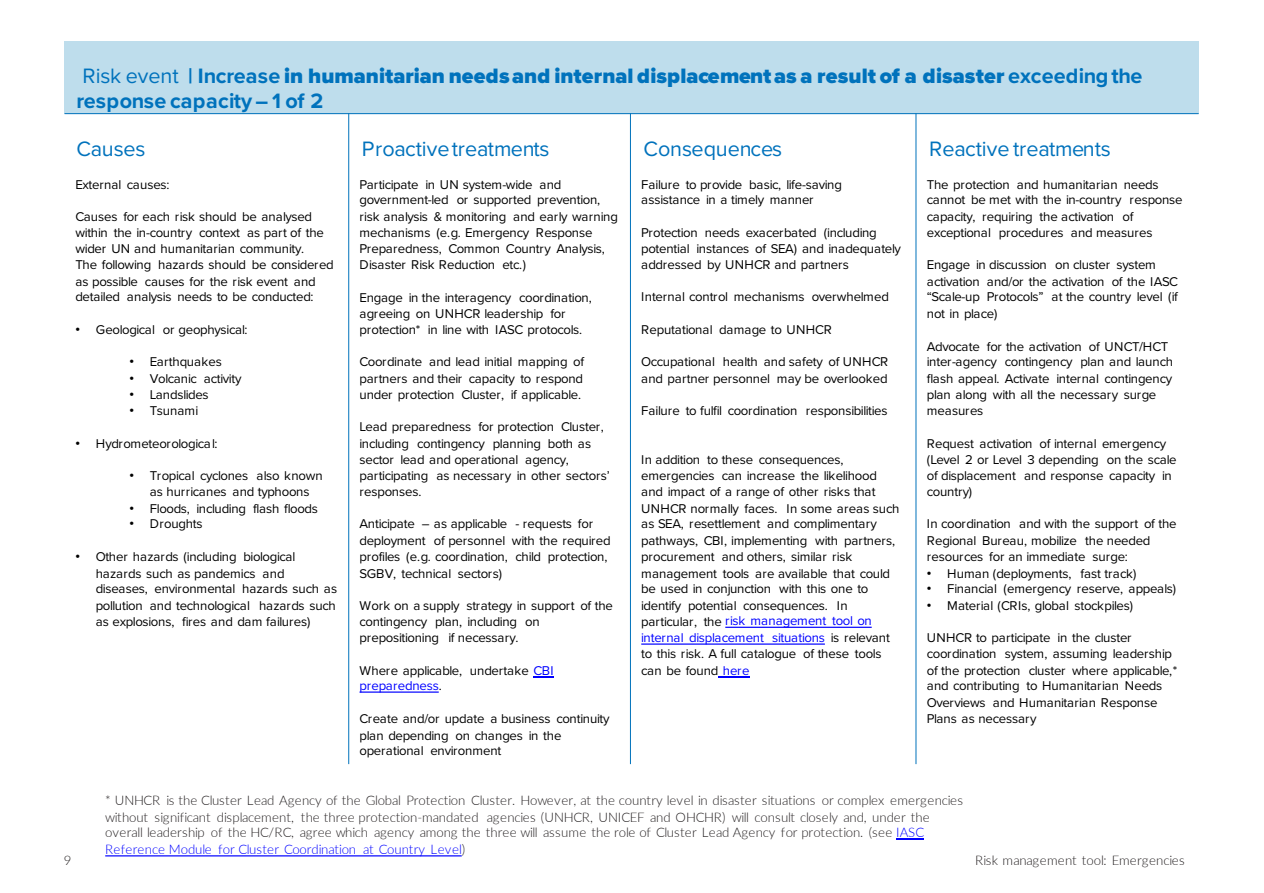
<style>
.page{position:relative;width:1264px;height:893px;background:#fff}
.page>*{position:absolute;margin:0;border:0;box-sizing:border-box;transform-origin:0 0}
.t1{font:900 21.6px/25.2px "Proxima Nova";letter-spacing:.005em;color:#0072bc}
.t2{font:21.6px "Proxima Nova";letter-spacing:-.01em;color:#0072bc}
.t3{font:13.2px/16.2px "Proxima Nova";letter-spacing:-.02em;color:#000}
.t4{font:300 13.2px/16.4px "Lato";letter-spacing:-.005em;color:#231f20}
.t5{font:300 13.2px "Lato";letter-spacing:.015em;color:#231f20}
.s1{font-weight:400}
.s2{font-weight:700}
.s3{font-family:"Arial"}
.s4{color:#00f}
</style>
<div class="page">
<div style="left:65px;top:42px;width:1133px;height:72px;background:#beddec"></div>
<hr style="left:348px;top:113px;width:1px;height:651px;background:#0072bc">
<hr style="left:630px;top:113px;width:1px;height:651px;background:#0072bc">
<hr style="left:915px;top:113px;width:1px;height:651px;background:#0072bc">
<hr style="left:65px;top:113px;width:1133px;height:1px;background:#0072bc">
<svg style="left:533px;top:676px;width:21px;height:1px"></svg>
<svg style="left:359px;top:691px;width:80px;height:2px"></svg>
<svg style="left:725px;top:627px;width:146px;height:1px"></svg>
<svg style="left:641px;top:643px;width:184px;height:2px"></svg>
<hr style="left:718px;top:676px;width:31px;height:1px;background:#00f">
<svg style="left:896px;top:838px;width:28px;height:1px"></svg>
<svg style="left:105px;top:855px;width:357px;height:1px"></svg>
<p class="t1" style="left:77px;top:65px;width:1067px"><span class="s1">Risk event</span> <span class="s2">| Increase</span> in humanitarian needs and internal displacement as a result of a disaster <span class="s2">exceeding the response capacity – 1 of 2</span></p>
<p class="t2" style="left:77px;top:136px;width:70px">Causes</p>
<p class="t2" style="left:362px;top:136px;width:189px">Proactive treatments</p>
<p class="t2" style="left:643px;top:136px;width:140px">Consequences</p>
<p class="t2" style="left:929px;top:136px;width:183px">Reactive treatments</p>
<p class="t3" style="left:75px;top:176px;width:96px">External causes:</p>
<p class="t3" style="left:75px;top:209px;width:260px">Causes for each risk should be analysed within the in-country context as part of the wider UN and humanitarian community.<br>The following hazards should be considered as possible causes for the risk event and detailed analysis needs to be conducted:</p>
<p class="t3" style="left:75px;top:322px;width:174px"><span class="s3">•</span> Geological or geophysical:</p>
<p class="t3" style="left:129px;top:354px;width:94px"><span class="s3">•</span> Earthquakes</p>
<p class="t3" style="left:129px;top:371px;width:114px"><span class="s3">•</span> Volcanic activity</p>
<p class="t3" style="left:129px;top:386px;width:81px"><span class="s3">•</span> Landslides</p>
<p class="t3" style="left:129px;top:403px;width:70px"><span class="s3">•</span> Tsunami</p>
<p class="t3" style="left:75px;top:436px;width:144px"><span class="s3">•</span> Hydrometeorological:</p>
<p class="t3" style="left:129px;top:468px;width:195px;line-height:15.6px;text-align:center"><span class="s3">•</span> Tropical cyclones also known as hurricanes and typhoons</p>
<p class="t3" style="left:129px;top:500px;width:190px"><span class="s3">•</span> Floods, including flash floods</p>
<p class="t3" style="left:129px;top:516px;width:75px"><span class="s3">•</span> Droughts</p>
<p class="t3" style="left:96px;top:548px;width:243px;text-indent:-20px"><span class="s3">•</span> Other hazards (including biological hazards such as pandemics and diseases, environmental hazards such as pollution and technological hazards such as explosions, fires and dam failures)</p>
<p class="t3" style="left:641px;top:177px;width:202px;line-height:15.6px">Failure to provide basic, life-saving assistance in a timely manner</p>
<p class="t3" style="left:641px;top:224px;width:261px">Protection needs exacerbated (including potential instances of SEA) and inadequately addressed by UNHCR and partners</p>
<p class="t3" style="left:641px;top:289px;width:249px">Internal control mechanisms overwhelmed</p>
<p class="t3" style="left:641px;top:322px;width:192px">Reputational damage to UNHCR</p>
<p class="t3" style="left:641px;top:354px;width:248px;line-height:16.8px">Occupational health and safety of UNHCR and partner personnel may be overlooked</p>
<p class="t3" style="left:641px;top:403px;width:248px">Failure to fulfil coordination responsibilities</p>
<p class="t3" style="left:641px;top:451px;width:260px">In addition to these consequences, emergencies can increase the likelihood and impact of a range of other risks that UNHCR normally faces. In some areas such as SEA, resettlement and complimentary pathways, CBI, implementing with partners, procurement and others, similar risk management tools are available that could be used in conjunction with this one to identify potential consequences. In</p>
<p class="t3" style="left:641px;top:613px;width:250px">particular, the <span class="s4">risk management tool on internal displacement situations</span> is relevant to this risk. A full catalogue of these tools can be found <span class="s4">here</span></p>
<p class="t3" style="left:927px;top:176px;width:257px">The protection and humanitarian needs cannot be met with the in-country response capacity, requiring the activation of exceptional procedures and measures</p>
<p class="t3" style="left:927px;top:257px;width:253px">Engage in discussion on cluster system activation and/or the activation of the IASC “Scale-up Protocols” at the country level (if not in place)</p>
<p class="t3" style="left:927px;top:338px;width:248px">Advocate for the activation of UNCT/HCT inter-agency contingency plan and launch flash appeal. Activate internal contingency plan along with all the necessary surge measures</p>
<p class="t3" style="left:927px;top:436px;width:251px">Request activation of internal emergency (Level 2 or Level 3 depending on the scale of displacement and response capacity in country)</p>
<p class="t3" style="left:927px;top:516px;width:251px">In coordination and with the support of the<br>Regional Bureau, mobilize the needed resources for an immediate surge:</p>
<p class="t3" style="left:927px;top:565px;width:211px"><span class="s3">•</span> Human (deployments, fast track)</p>
<p class="t3" style="left:927px;top:581px;width:251px"><span class="s3">•</span> Financial (emergency reserve, appeals)</p>
<p class="t3" style="left:927px;top:598px;width:208px"><span class="s3">•</span> Material (CRIs, global stockpiles)</p>
<p class="t3" style="left:927px;top:630px;width:252px">UNHCR to participate in the cluster coordination system, assuming leadership of the protection cluster where applicable,* and contributing to Humanitarian Needs Overviews and Humanitarian Response Plans as necessary</p>
<p class="t3" style="left:359px;top:176px;width:260px">Participate in UN system-wide and government-led or supported prevention, risk analysis &amp; monitoring and early warning mechanisms (e.g. Emergency Response Preparedness, Common Country Analysis, Disaster Risk Reduction etc.)</p>
<p class="t3" style="left:359px;top:289px;width:234px">Engage in the interagency coordination, agreeing on UNHCR leadership for protection* in line with IASC protocols.</p>
<p class="t3" style="left:359px;top:354px;width:226px;text-align:justify">Coordinate and lead initial mapping of partners and their capacity to respond under protection Cluster, if applicable.</p>
<p class="t3" style="left:359px;top:419px;width:252px">Lead preparedness for protection Cluster, including contingency planning both as sector lead and operational agency, participating as necessary in other sectors’ responses.</p>
<p class="t3" style="left:359px;top:516px;width:253px">Anticipate – as applicable - requests for deployment of personnel with the required profiles (e.g. coordination, child protection, SGBV, technical sectors)</p>
<p class="t3" style="left:359px;top:598px;width:255px">Work on a supply strategy in support of the contingency plan, including on prepositioning if necessary.</p>
<p class="t3" style="left:359px;top:663px;width:195px;line-height:15.5px">Where applicable, undertake <span class="s4">CBI preparedness</span>.</p>
<p class="t3" style="left:359px;top:710px;width:252px">Create and/or update a business continuity plan depending on changes in the operational environment</p>
<p class="t4" style="left:105px;top:791px;width:859px">* UNHCR is the Cluster Lead Agency of the Global Protection Cluster. However, at the country level in disaster situations or complex emergencies without significant displacement, the three protection-mandated agencies (UNHCR, UNICEF and OHCHR) will consult closely and, under the overall leadership of the HC/RC, agree which agency among the three will assume the role of Cluster Lead Agency for protection. (see <span class="s4">IASC Reference Module for Cluster Coordination at Country Level</span>)</p>
<p class="t4" style="left:64px;top:852px;width:9px">9</p>
<p class="t5" style="left:975px;top:851px;width:211px">Risk management tool: Emergencies</p>
</div>
